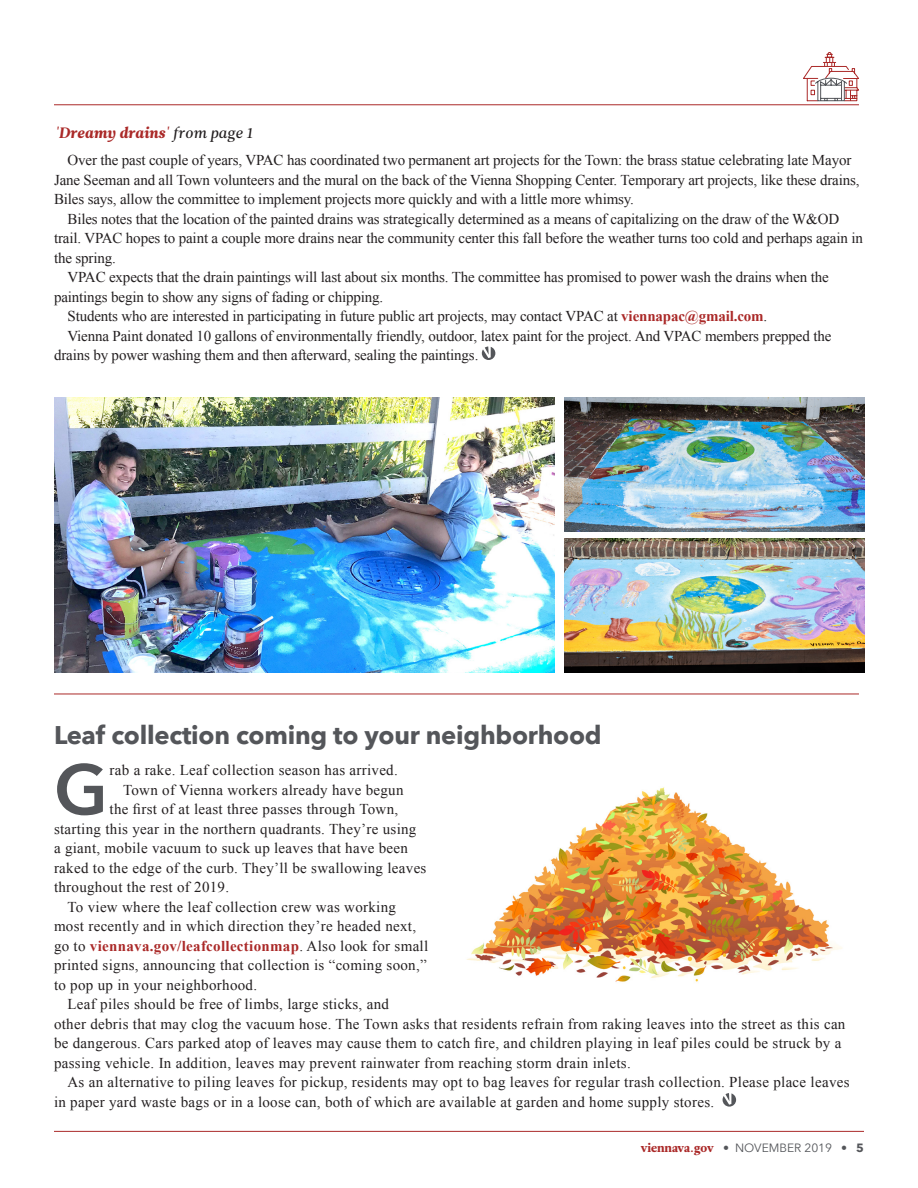
<style>
.page{position:relative;width:918px;height:1188px;background:#fff}
.page>*{position:absolute;margin:0;border:0;box-sizing:border-box;transform-origin:0 0}
.t1{font:600 70.05px "Avenir Next";color:#54565a}
.t2{font:700 25.5px "Avenir Next";letter-spacing:-.01em;color:#54565a}
.t3{font:15px "Times New Roman";letter-spacing:.02em;color:#231f20}
.t4{font:15px/19.5px "Times New Roman";letter-spacing:-.01em;color:#231f20}
.t5{font:700 15px "Times New Roman";letter-spacing:.02em;color:#aa2928}
.t6{font:15px "Leitura News Italic 4";color:#aa2928}
.t7{font:12px "Avenir Next";color:#54565a}
.s1{font-family:"Leitura News Italic 2";color:#231f20}
.s2{font-weight:700;color:#aa2928}
.s3{font-weight:400;color:#231f20}
.s4{font-family:"Leitura News Roman 4";color:#aa2928}
.s5{font-weight:700}
</style>
<div class="page">
<svg style="left:803px;top:52px;width:56px;height:50px"></svg>
<svg style="left:723px;top:1093px;width:13px;height:14px"></svg>
<img style="left:466px;top:787px;width:376px;height:195px">
<hr style="left:54px;top:694px;width:805px;height:1px;background:#aa2928">
<svg style="left:482px;top:346px;width:13px;height:14px"></svg>
<img style="left:54px;top:397px;width:500px;height:276px">
<img style="left:565px;top:397px;width:300px;height:135px">
<img style="left:565px;top:539px;width:300px;height:134px">
<hr style="left:54px;top:104px;width:805px;height:1px;background:#aa2928">
<hr style="left:54px;top:1131px;width:810px;height:1px;background:#aa2928">
<p class="t6" style="left:55px;top:124px;width:199px">'Dreamy drains' <span class="s1">from page 1</span></p>
<p class="t4" style="left:54px;top:150px;width:807px;text-indent:14px">Over the past couple of years, VPAC has coordinated two permanent art projects for the Town: the brass statue celebrating late Mayor<br>Jane Seeman and all Town volunteers and the mural on the back of the Vienna Shopping Center. Temporary art projects, like these drains,<br>Biles says, allow the committee to implement projects more quickly and with a little more whimsy.</p>
<p class="t4" style="left:68px;top:209px;width:773px">Biles notes that the location of the painted drains was strategically determined as a means of capitalizing on the draw of the W&amp;OD</p>
<p class="t4" style="left:54px;top:228px;width:810px">trail. VPAC hopes to paint a couple more drains near the community center this fall before the weather turns too cold and perhaps again in</p>
<p class="t4" style="left:54px;top:248px;width:63px">the spring.</p>
<p class="t4" style="left:68px;top:267px;width:763px">VPAC expects that the drain paintings will last about six months. The committee has promised to power wash the drains when the</p>
<p class="t4" style="left:54px;top:287px;width:331px">paintings begin to show any signs of fading or chipping.</p>
<p class="t4" style="left:68px;top:306px;width:701px">Students who are interested in participating in future public art projects, may contact VPAC at <span class="s2">viennapac@gmail.com</span>.</p>
<p class="t4" style="left:68px;top:326px;width:765px">Vienna Paint donated 10 gallons of environmentally friendly, outdoor, latex paint for the project. And VPAC members prepped the</p>
<p class="t4" style="left:54px;top:345px;width:426px">drains by power washing them and then afterward, sealing the paintings.</p>
<h2 class="t2" style="left:54px;top:712px;width:549px">Leaf collection coming to your neighborhood</h2>
<h1 class="t1" style="left:54px;top:730px;width:56px">G</h1>
<p class="t3" style="left:110px;top:760px;width:290px">rab a rake. Leaf collection season has arrived.</p>
<p class="t3" style="left:123px;top:780px;width:282px">Town of Vienna workers already have begun</p>
<p class="t3" style="left:110px;top:799px;width:290px">the first of at least three passes through Town,</p>
<p class="t3" style="left:54px;top:819px;width:364px">starting this year in the northern quadrants. They’re using</p>
<p class="t3" style="left:54px;top:838px;width:356px">a giant, mobile vacuum to suck up leaves that have been</p>
<p class="t3" style="left:54px;top:858px;width:374px">raked to the edge of the curb. They’ll be swallowing leaves</p>
<p class="t3" style="left:54px;top:877px;width:177px">throughout the rest of 2019.</p>
<p class="t3" style="left:68px;top:897px;width:330px">To view where the leaf collection crew was working</p>
<p class="t3" style="left:54px;top:916px;width:364px">most recently and in which direction they’re headed next,</p>
<p class="t5" style="left:54px;top:935px;width:376px"><span class="s3">go to</span> viennava.gov/leafcollectionmap<span class="s3">. Also look for small</span></p>
<p class="t3" style="left:54px;top:955px;width:374px">printed signs, announcing that collection is “coming soon,”</p>
<p class="t3" style="left:54px;top:975px;width:205px">to pop up in your neighborhood.</p>
<p class="t3" style="left:68px;top:994px;width:323px">Leaf piles should be free of limbs, large sticks, and</p>
<p class="t3" style="left:54px;top:1014px;width:793px">other debris that may clog the vacuum hose. The Town asks that residents refrain from raking leaves into the street as this can</p>
<p class="t3" style="left:54px;top:1033px;width:789px">be dangerous. Cars parked atop of leaves may cause them to catch fire, and children playing in leaf piles could be struck by a</p>
<p class="t3" style="left:54px;top:1053px;width:578px">passing vehicle. In addition, leaves may prevent rainwater from reaching storm drain inlets.</p>
<p class="t3" style="left:68px;top:1072px;width:784px">As an alternative to piling leaves for pickup, residents may opt to bag leaves for regular trash collection. Please place leaves</p>
<p class="t3" style="left:54px;top:1092px;width:662px">in paper yard waste bags or in a loose can, both of which are available at garden and home supply stores.</p>
<p class="t7" style="left:641px;top:1138px;width:225px"><span class="s4">viennava.gov</span> • NOVEMBER 2019 • <span class="s5">5</span></p>
</div>
